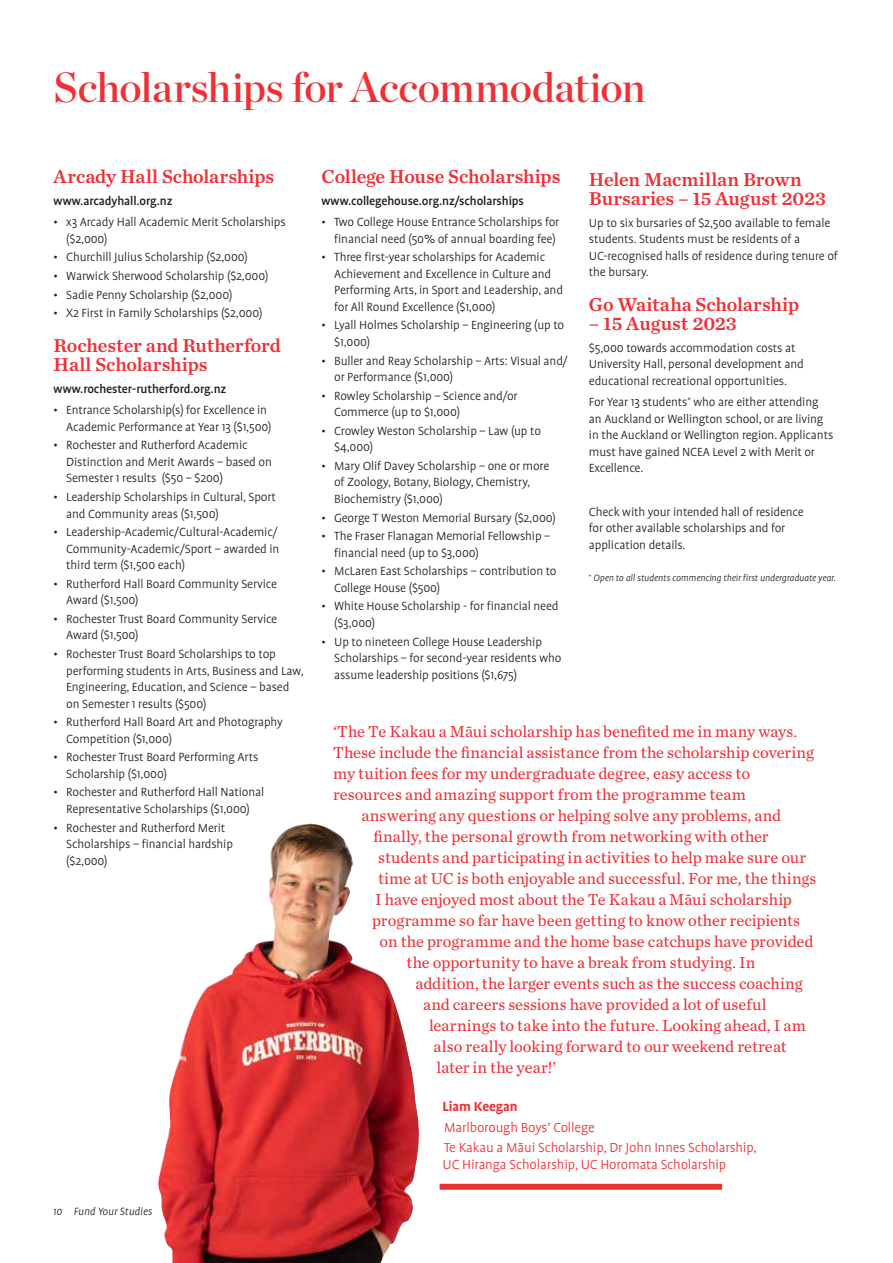
<style>
.page{position:relative;width:893px;height:1263px;background:#fff}
.page>*{position:absolute;margin:0;border:0;box-sizing:border-box;transform-origin:0 0}
.t1{font:42px "Chronicle Display Semi";letter-spacing:-.015em;color:#ee3135}
.t2{font:19.5px/19.5px "Chronicle Text G2 Semi";letter-spacing:-.005em;color:#ee3135}
.t3{font:16.5px "Chronicle Text G2";color:#ee3135}
.t4{font:300 15px/20.7px "Profile Pro";letter-spacing:-.01em;color:#ee3135}
.t5{font:700 15px "Profile Pro";letter-spacing:-.01em;color:#ee3135}
.t6{font:300 13.5px/16.5px "Profile Pro";letter-spacing:-.01em;color:#231f20}
.t7{font:500 13.5px "Profile Pro";letter-spacing:-.01em;color:#231f20}
.t8{font:italic 300 12px "Profile Pro";color:#231f20}
.t9{font:italic 300 10.5px "Profile Pro";letter-spacing:-.01em;color:#231f20}
</style>
<div class="page">
<div style="left:440px;top:1184px;width:282px;height:6px;background:#ee3135"></div>
<img style="left:158px;top:823px;width:261px;height:440px">
<h1 class="t1" style="left:54px;top:54px;width:594px">Scholarships for Accommodation</h1>
<h2 class="t2" style="left:54px;top:166px;width:222px">Arcady Hall Scholarships</h2>
<p class="t7" style="left:54px;top:193px;width:120px">www.arcadyhall.org.nz</p>
<p class="t6" style="left:66px;top:214px;width:221px;text-indent:-13px">• x3 Arcady Hall Academic Merit Scholarships ($2,000)</p>
<p class="t6" style="left:54px;top:249px;width:196px">• Churchill Julius Scholarship ($2,000)</p>
<p class="t6" style="left:54px;top:268px;width:216px">• Warwick Sherwood Scholarship ($2,000)</p>
<p class="t6" style="left:54px;top:287px;width:180px">• Sadie Penny Scholarship ($2,000)</p>
<p class="t6" style="left:54px;top:305px;width:210px">• X2 First in Family Scholarships ($2,000)</p>
<h2 class="t2" style="left:54px;top:334px;width:229px">Rochester and Rutherford<br>Hall Scholarships</h2>
<p class="t7" style="left:54px;top:381px;width:174px">www.rochester-rutherford.org.nz</p>
<p class="t6" style="left:66px;top:402px;width:207px;text-indent:-13px">• Entrance Scholarship(s) for Excellence in<br>Academic Performance at Year 13 ($1,500)</p>
<p class="t6" style="left:66px;top:438px;width:207px;text-indent:-13px">• Rochester and Rutherford Academic<br>Distinction and Merit Awards – based on<br>Semester 1 results ($50 – $200)</p>
<p class="t6" style="left:66px;top:489px;width:211px;text-indent:-13px">• Leadership Scholarships in Cultural, Sport and Community areas ($1,500)</p>
<p class="t6" style="left:66px;top:524px;width:215px;text-indent:-13px">• Leadership-Academic/Cultural-Academic/<br>Community-Academic/Sport – awarded in third term ($1,500 each)</p>
<p class="t6" style="left:66px;top:576px;width:212px;text-indent:-13px">• Rutherford Hall Board Community Service<br>Award ($1,500)</p>
<p class="t6" style="left:66px;top:611px;width:212px;text-indent:-13px">• Rochester Trust Board Community Service<br>Award ($1,500)</p>
<p class="t6" style="left:66px;top:646px;width:239px;text-indent:-13px">• Rochester Trust Board Scholarships to top performing students in Arts, Business and Law, Engineering, Education, and Science – based on Semester 1 results ($500)</p>
<p class="t6" style="left:66px;top:714px;width:218px;text-indent:-13px">• Rutherford Hall Board Art and Photography<br>Competition ($1,000)</p>
<p class="t6" style="left:66px;top:749px;width:194px;text-indent:-13px">• Rochester Trust Board Performing Arts<br>Scholarship ($1,000)</p>
<p class="t6" style="left:54px;top:785px;width:212px;text-align:center">• Rochester and Rutherford Hall National<br>Representative Scholarships ($1,000)</p>
<p class="t6" style="left:66px;top:820px;width:168px;text-indent:-13px">• Rochester and Rutherford Merit<br>Scholarships – financial hardship ($2,000)</p>
<p class="t8" style="left:53px;top:1205px;width:101px">10 Fund Your Studies</p>
<h2 class="t2" style="left:321px;top:166px;width:241px">College House Scholarships</h2>
<p class="t7" style="left:321px;top:193px;width:204px">www.collegehouse.org.nz/scholarships</p>
<p class="t6" style="left:321px;top:214px;width:239px;text-align:right">• Two College House Entrance Scholarships for financial need (50% of annual boarding fee)</p>
<p class="t6" style="left:334px;top:249px;width:230px;text-indent:-13px">• Three first-year scholarships for Academic Achievement and Excellence in Culture and Performing Arts, in Sport and Leadership, and for All Round Excellence ($1,000)</p>
<p class="t6" style="left:334px;top:318px;width:232px;text-indent:-13px">• Lyall Holmes Scholarship – Engineering (up to $1,000)</p>
<p class="t6" style="left:334px;top:353px;width:235px;text-indent:-13px">• Buller and Reay Scholarship – Arts: Visual and/ or Performance ($1,000)</p>
<p class="t6" style="left:334px;top:388px;width:185px;text-indent:-13px">• Rowley Scholarship – Science and/or<br>Commerce (up to $1,000)</p>
<p class="t6" style="left:334px;top:423px;width:208px;text-indent:-13px">• Crowley Weston Scholarship – Law (up to $4,000)</p>
<p class="t6" style="left:334px;top:458px;width:217px;text-indent:-13px">• Mary Olif Davey Scholarship – one or more of Zoology, Botany, Biology, Chemistry,<br>Biochemistry ($1,000)</p>
<p class="t6" style="left:321px;top:510px;width:236px">• George T Weston Memorial Bursary ($2,000)</p>
<p class="t6" style="left:334px;top:528px;width:218px;text-indent:-13px">• The Fraser Flanagan Memorial Fellowship – financial need (up to $3,000)</p>
<p class="t6" style="left:334px;top:563px;width:224px;text-indent:-13px">• McLaren East Scholarships – contribution to<br>College House ($500)</p>
<p class="t6" style="left:334px;top:599px;width:226px;text-indent:-13px">• White House Scholarship - for financial need ($3,000)</p>
<p class="t6" style="left:334px;top:634px;width:229px;text-indent:-13px">• Up to nineteen College House Leadership<br>Scholarships – for second-year residents who assume leadership positions ($1,675)</p>
<h2 class="t2" style="left:589px;top:168px;width:239px">Helen Macmillan Brown<br>Bursaries – 15 August 2023</h2>
<p class="t6" style="left:589px;top:215px;width:250px">Up to six bursaries of $2,500 available to female students. Students must be residents of a UC-recognised halls of residence during tenure of the bursary.</p>
<h2 class="t2" style="left:589px;top:293px;width:212px">Go Waitaha Scholarship</h2>
<h2 class="t2" style="left:589px;top:313px;width:149px">– 15 August 2023</h2>
<p class="t6" style="left:589px;top:340px;width:216px">$5,000 towards accommodation costs at<br>University Hall, personal development and educational recreational opportunities.</p>
<p class="t6" style="left:589px;top:395px;width:246px">For Year 13 students<sup>*</sup> who are either attending an Auckland or Wellington school, or are living in the Auckland or Wellington region. Applicants must have gained NCEA Level 2 with Merit or Excellence.</p>
<p class="t6" style="left:589px;top:504px;width:216px">Check with your intended hall of residence for other available scholarships and for application details.</p>
<p class="t9" style="left:589px;top:572px;width:248px"><sup>*</sup> Open to all students commencing their first undergraduate year.</p>
<p class="t3" style="left:333px;top:719px;width:466px">‘The Te Kakau a Māui scholarship has benefited me in many ways.</p>
<p class="t3" style="left:333px;top:740px;width:482px">These include the financial assistance from the scholarship covering</p>
<p class="t3" style="left:333px;top:761px;width:418px">my tuition fees for my undergraduate degree, easy access to</p>
<p class="t3" style="left:333px;top:782px;width:414px">resources and amazing support from the programme team</p>
<p class="t3" style="left:362px;top:803px;width:421px">answering any questions or helping solve any problems, and</p>
<p class="t3" style="left:374px;top:824px;width:397px">finally, the personal growth from networking with other</p>
<p class="t3" style="left:378px;top:845px;width:430px">students and participating in activities to help make sure our</p>
<p class="t3" style="left:378px;top:866px;width:440px">time at UC is both enjoyable and successful. For me, the things</p>
<p class="t3" style="left:375px;top:887px;width:418px">I have enjoyed most about the Te Kakau a Māui scholarship</p>
<p class="t3" style="left:372px;top:908px;width:429px">programme so far have been getting to know other recipients</p>
<p class="t3" style="left:380px;top:929px;width:436px">on the programme and the home base catchups have provided</p>
<p class="t3" style="left:407px;top:950px;width:350px">the opportunity to have a break from studying. In</p>
<p class="t3" style="left:416px;top:971px;width:389px">addition, the larger events such as the success coaching</p>
<p class="t3" style="left:423px;top:992px;width:345px">and careers sessions have provided a lot of useful</p>
<p class="t3" style="left:429px;top:1013px;width:378px">learnings to take into the future. Looking ahead, I am</p>
<p class="t3" style="left:434px;top:1034px;width:354px">also really looking forward to our weekend retreat</p>
<p class="t3" style="left:437px;top:1055px;width:121px">later in the year!’</p>
<p class="t5" style="left:443px;top:1097px;width:76px">Liam Keegan</p>
<p class="t4" style="left:444px;top:1117px;width:314px">Marlborough Boys’ College<br>Te Kakau a Māui Scholarship, Dr John Innes Scholarship,</p>
<p class="t4" style="left:443px;top:1155px;width:285px">UC Hiranga Scholarship, UC Horomata Scholarship</p>
</div>
